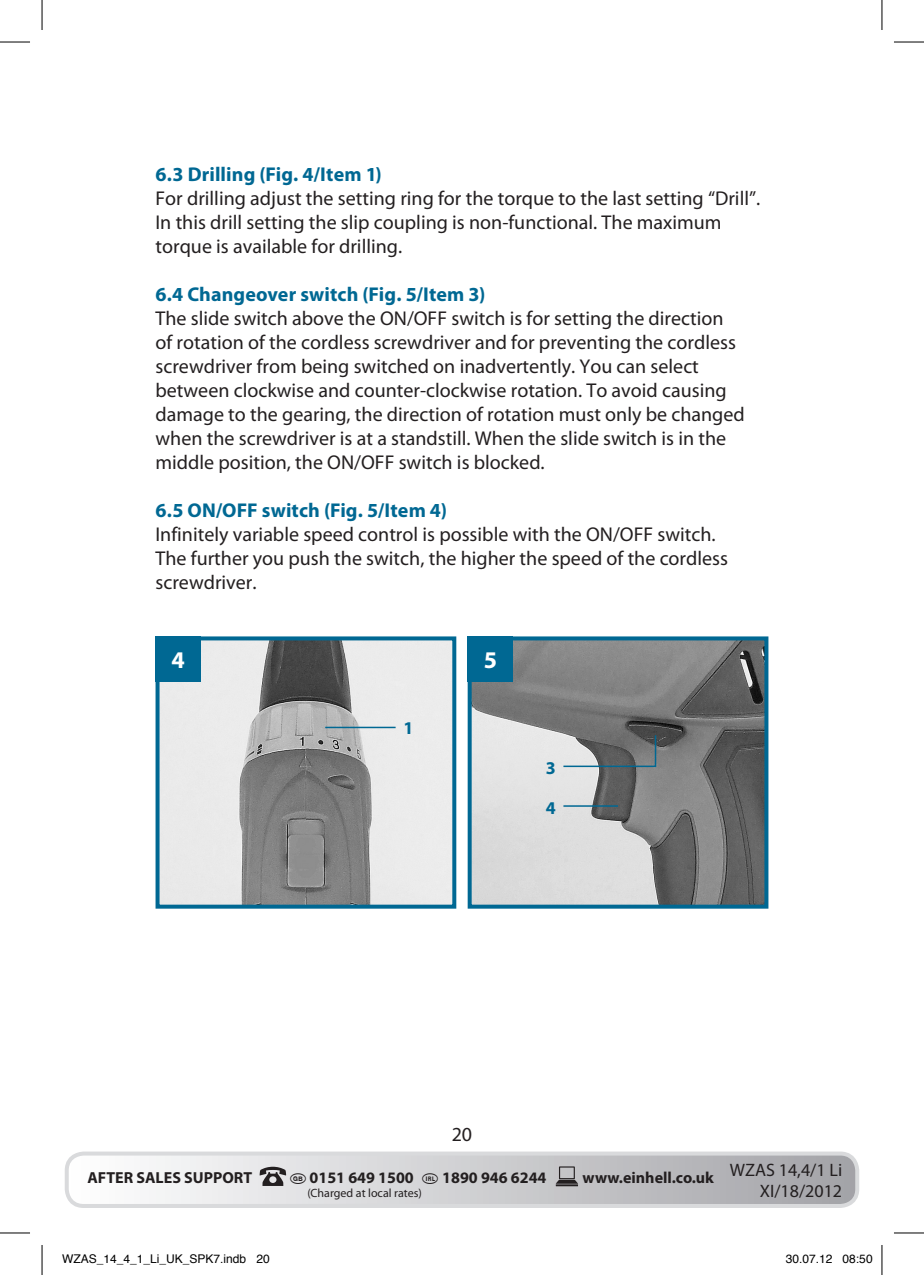
<style>
.page{position:relative;width:924px;height:1275px;background:#fff}
.page>*{position:absolute;margin:0;border:0;box-sizing:border-box;transform-origin:0 0}
.t1{font:700 24px "Myriad Pro";color:#fff}
.t2{font:20px/24px "Myriad Pro";color:#231f20}
.t3{font:700 20px "Myriad Pro";letter-spacing:.005em;color:#006893}
.t4{font:18px "Myriad Pro";color:#231f20}
.t5{font:700 18px "Myriad Pro";color:#006893}
.t6{font:700 16px "Myriad Pro";color:#231f20}
.t7{font:12px "Helvetica";color:#000}
.t8{font:12px "Myriad Pro";color:#231f20}
.s1{font-family:"National Codes Europe";font-weight:400}
</style>
<div class="page">
<div style="left:65px;top:1151px;width:793px;height:57px;border:4px solid #d9dadc;border-radius:17px"></div>
<svg style="left:67px;top:1153px;width:789px;height:53px"></svg>
<img style="left:160px;top:641px;width:291px;height:262px">
<div style="left:155px;top:636px;width:301px;height:272px;border:4px solid #006893"></div>
<img style="left:472px;top:641px;width:291px;height:262px">
<div style="left:467px;top:636px;width:301px;height:272px;border:4px solid #006893"></div>
<div style="left:155px;top:636px;width:46px;height:46px;background:#006893"></div>
<div style="left:467px;top:636px;width:46px;height:46px;background:#006893"></div>
<hr style="left:563px;top:805px;width:54px;height:2px;background:#006893">
<hr style="left:325px;top:726px;width:70px;height:2px;background:#006893">
<svg style="left:561px;top:734px;width:95px;height:34px"></svg>
<hr style="left:0;top:42px;width:30px;height:1px;background:#000">
<hr style="left:893px;top:42px;width:30px;height:1px;background:#000">
<hr style="left:0;top:1232px;width:30px;height:1px;background:#000">
<hr style="left:893px;top:1232px;width:30px;height:1px;background:#000">
<hr style="left:42px;top:0;width:1px;height:30px;background:#000">
<hr style="left:42px;top:1245px;width:1px;height:30px;background:#000">
<hr style="left:881px;top:0;width:1px;height:30px;background:#000">
<hr style="left:881px;top:1245px;width:1px;height:30px;background:#000">
<p class="t3" style="left:155px;top:163px;width:228px">6.3 Drilling (Fig. 4/Item 1)</p>
<p class="t2" style="left:155px;top:186px;width:606px">For drilling adjust the setting ring for the torque to the last setting “Drill”.<br>In this drill setting the slip coupling is non-functional. The maximum torque is available for drilling.</p>
<p class="t3" style="left:155px;top:283px;width:331px">6.4 Changeover switch (Fig. 5/Item 3)</p>
<p class="t2" style="left:155px;top:306px;width:590px">The slide switch above the ON/OFF switch is for setting the direction of rotation of the cordless screwdriver and for preventing the cordless screwdriver from being switched on inadvertently. You can select between clockwise and counter-clockwise rotation. To avoid causing damage to the gearing, the direction of rotation must only be changed when the screwdriver is at a standstill. When the slide switch is in the middle position, the ON/OFF switch is blocked.</p>
<p class="t3" style="left:155px;top:499px;width:293px">6.5 ON/OFF switch (Fig. 5/Item 4)</p>
<p class="t2" style="left:155px;top:522px;width:573px">Infinitely variable speed control is possible with the ON/OFF switch.<br>The further you push the switch, the higher the speed of the cordless screwdriver.</p>
<p class="t1" style="left:171px;top:646px;width:15px">4</p>
<p class="t1" style="left:483px;top:646px;width:15px">5</p>
<p class="t5" style="left:403px;top:718px;width:11px">1</p>
<p class="t5" style="left:545px;top:757px;width:11px">3</p>
<p class="t5" style="left:545px;top:797px;width:11px">4</p>
<p class="t2" style="left:451px;top:1122px;width:22px">20</p>
<p class="t6" style="left:422px;top:1168px;width:126px"><span class="s1">D</span> 1890 946 6244</p>
<p class="t6" style="left:582px;top:1168px;width:261px">www.einhell.co.uk <sup>WZAS</sup> <sup>14,4/1</sup> <sup>Li</sup></p>
<p class="t4" style="left:759px;top:1181px;width:84px">XI/18/2012</p>
<p class="t6" style="left:87px;top:1168px;width:166px">AFTER SALES SUPPORT</p>
<p class="t6" style="left:290px;top:1168px;width:125px"><span class="s1">t</span> 0151 649 1500</p>
<p class="t8" style="left:307px;top:1186px;width:116px">(Charged at local rates)</p>
<p class="t7" style="left:62px;top:1249px;width:209px">WZAS_14_4_1_Li_UK_SPK7.indb 20</p>
<p class="t7" style="left:785px;top:1249px;width:88px">30.07.12 08:50</p>
</div>
